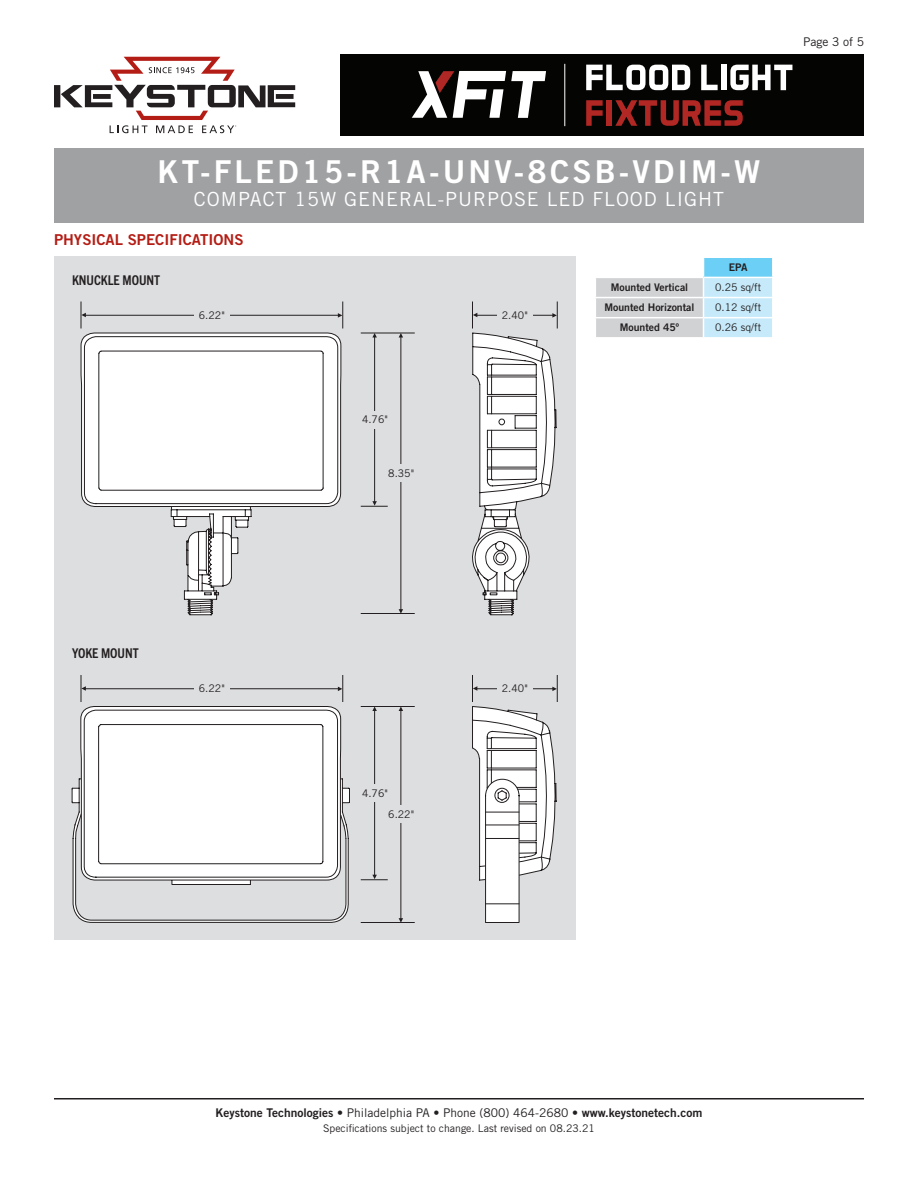
<style>
.page{position:relative;width:918px;height:1188px;background:#fff}
.page>*{position:absolute;margin:0;border:0;box-sizing:border-box;transform-origin:0 0}
.t1{font:31.5px "Trade Gothic LT Std Bd 2";letter-spacing:.1em;color:#fff}
.SubTitle{font:19.5px "Trade Gothic LT Std";letter-spacing:.05em;color:#fff}
.Heading_01{font:15px "Trade Gothic LT Std Bd 2";color:#b41d15}
.Heading_02{font:700 condensed 13.5px "Trade Gothic Next LT Pro";color:#231f20}
.t2{font:12px "Trade Gothic LT Std Bd 2";color:#231f20}
.Page{font:12px "Trade Gothic LT Std";color:#231f20}
.Art_Callout{font:10.5px "Trade Gothic LT Std";color:#231f20}
.Rev{font:10.5px "Trade Gothic LT Std";color:#231f20}
.Table_Header{font:10.5px "Trade Gothic LT Std Bd 2";color:#231f20}
.s1{font-family:"Trade Gothic LT Std"}
</style>
<div class="page">
<hr style="left:54px;top:1098px;width:810px;height:2px;background:#231f20">
<div style="left:54px;top:148px;width:810px;height:75px;background:#a0a1a3"></div>
<div style="left:54px;top:256px;width:522px;height:684px;background:#dddee0"></div>
<hr style="left:374px;top:336px;width:1px;height:166px;background:#231f20">
<hr style="left:374px;top:709px;width:1px;height:167px;background:#231f20">
<hr style="left:401px;top:336px;width:1px;height:274px;background:#231f20">
<hr style="left:401px;top:709px;width:1px;height:210px;background:#231f20">
<hr style="left:361px;top:333px;width:54px;height:1px;background:#231f20">
<hr style="left:361px;top:706px;width:54px;height:1px;background:#231f20">
<svg style="left:372px;top:333px;width:5px;height:5px"></svg>
<svg style="left:372px;top:707px;width:5px;height:4px"></svg>
<svg style="left:399px;top:333px;width:4px;height:5px"></svg>
<svg style="left:361px;top:501px;width:27px;height:6px"></svg>
<svg style="left:361px;top:875px;width:27px;height:5px"></svg>
<svg style="left:399px;top:609px;width:4px;height:4px"></svg>
<svg style="left:399px;top:918px;width:4px;height:4px"></svg>
<div style="left:360px;top:411px;width:30px;height:18px;background:#dddee0"></div>
<div style="left:360px;top:784px;width:30px;height:18px;background:#dddee0"></div>
<div style="left:386px;top:464px;width:30px;height:18px;background:#dddee0"></div>
<div style="left:386px;top:806px;width:30px;height:18px;background:#dddee0"></div>
<hr style="left:361px;top:613px;width:54px;height:1px;background:#231f20">
<hr style="left:361px;top:922px;width:54px;height:1px;background:#231f20">
<hr style="left:85px;top:315px;width:254px;height:1px;background:#231f20">
<hr style="left:85px;top:688px;width:254px;height:1px;background:#231f20">
<div style="left:194px;top:309px;width:36px;height:12px;background:#dddee0"></div>
<div style="left:194px;top:682px;width:36px;height:12px;background:#dddee0"></div>
<svg style="left:81px;top:302px;width:5px;height:26px"></svg>
<svg style="left:81px;top:675px;width:5px;height:27px"></svg>
<svg style="left:338px;top:302px;width:6px;height:26px"></svg>
<svg style="left:338px;top:675px;width:6px;height:27px"></svg>
<svg style="left:170px;top:507px;width:82px;height:109px"></svg>
<svg style="left:80px;top:333px;width:262px;height:174px;background:#f3f3f3"></svg>
<svg style="left:472px;top:302px;width:86px;height:314px"></svg>
<svg style="left:71px;top:778px;width:279px;height:145px"></svg>
<svg style="left:80px;top:706px;width:261px;height:179px;background:#f2f2f2"></svg>
<svg style="left:472px;top:675px;width:86px;height:248px"></svg>
<div style="left:340px;top:54px;width:524px;height:82px;background:#040503"></div>
<svg style="left:54px;top:57px;width:241px;height:76px"></svg>
<svg style="left:412px;top:71px;width:134px;height:47px"></svg>
<hr style="left:564px;top:64px;width:1px;height:62px;background:#fff">
<svg style="left:586px;top:65px;width:104px;height:25px"></svg>
<svg style="left:701px;top:65px;width:17px;height:25px"></svg>
<div style="left:721px;top:65px;width:6px;height:25px;background:#fff"></div>
<svg style="left:730px;top:65px;width:62px;height:25px"></svg>
<svg style="left:586px;top:100px;width:17px;height:26px"></svg>
<div style="left:606px;top:100px;width:6px;height:26px;background:#b12724"></div>
<svg style="left:615px;top:100px;width:128px;height:26px"></svg>
<svg style="left:596px;top:258px;width:177px;height:80px"></svg>
<hr style="left:704px;top:277px;width:70px;height:1px;background:#fff">
<p class="Page" style="left:803px;top:35px;width:62px">Page 3 of 5</p>
<p class="t1" style="left:158px;top:152px;width:604px">KT-FLED15-R1A-UNV-8CSB-VDIM-W</p>
<p class="SubTitle" style="left:194px;top:187px;width:532px">COMPACT 15W GENERAL-PURPOSE LED FLOOD LIGHT</p>
<p class="Heading_01" style="left:54px;top:230px;width:191px">PHYSICAL SPECIFICATIONS</p>
<p class="Heading_02" style="left:72px;top:271px;width:90px">KNUCKLE MOUNT</p>
<p class="Art_Callout" style="left:199px;top:309px;width:27px">6.22"</p>
<p class="Art_Callout" style="left:362px;top:413px;width:27px">4.76"</p>
<p class="Art_Callout" style="left:388px;top:467px;width:27px">8.35"</p>
<p class="Art_Callout" style="left:502px;top:309px;width:27px">2.40"</p>
<p class="Table_Header" style="left:729px;top:261px;width:20px">EPA</p>
<p class="Table_Header" style="left:611px;top:281px;width:79px">Mounted Vertical</p>
<p class="Art_Callout" style="left:715px;top:281px;width:48px">0.25 sq/ft</p>
<p class="Table_Header" style="left:604px;top:301px;width:92px">Mounted Horizontal</p>
<p class="Art_Callout" style="left:715px;top:301px;width:48px">0.12 sq/ft</p>
<p class="Table_Header" style="left:620px;top:321px;width:61px">Mounted 45º</p>
<p class="Art_Callout" style="left:715px;top:321px;width:48px">0.26 sq/ft</p>
<p class="Heading_02" style="left:72px;top:644px;width:68px">YOKE MOUNT</p>
<p class="Art_Callout" style="left:199px;top:682px;width:27px">6.22"</p>
<p class="Art_Callout" style="left:362px;top:787px;width:27px">4.76"</p>
<p class="Art_Callout" style="left:388px;top:808px;width:27px">6.22"</p>
<p class="Art_Callout" style="left:502px;top:682px;width:27px">2.40"</p>
<p class="t2" style="left:215px;top:1105px;width:489px">Keystone Technologies <span class="s1">• Philadelphia PA • Phone (800) 464-2680 •</span> www.keystonetech.com</p>
<p class="Rev" style="left:323px;top:1122px;width:273px">Specifications subject to change. Last revised on 08.23.21</p>
</div>
